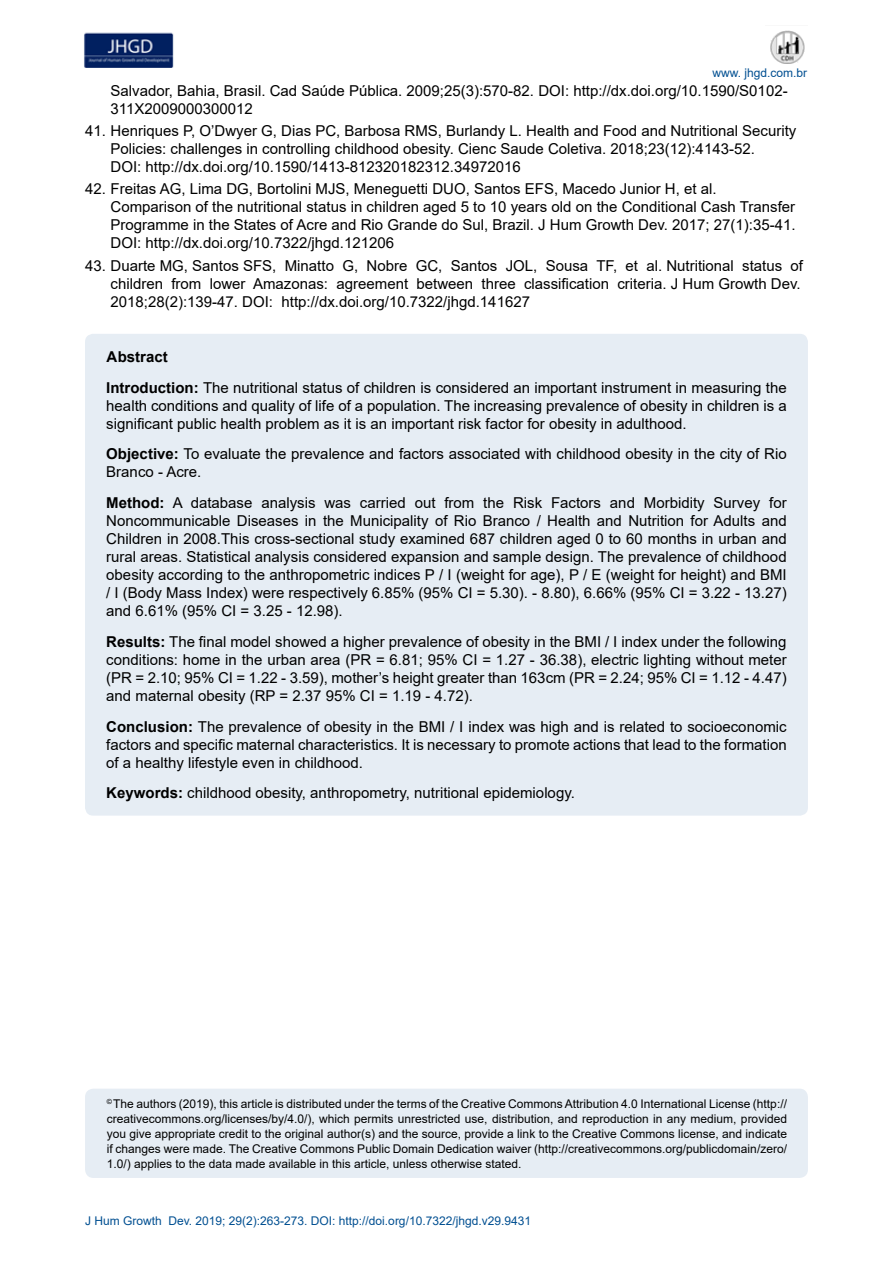
<style>
.page{position:relative;width:893px;height:1263px;background:#fff}
.page>*{position:absolute;margin:0;border:0;box-sizing:border-box;transform-origin:0 0}
.t1{font:15px/18px "Arial";color:#000}
.t2{font:12px/15px "Arial";color:#000;text-align:justify}
.t3{font:12px "Arial";color:#004f91}
.s1{font-weight:700}
</style>
<div class="page">
<img style="left:84px;top:32px;width:90px;height:36px">
<img style="left:770px;top:30px;width:35px;height:34px">
<div style="left:85px;top:1089px;width:723px;height:89px;background:#e6edf4;border-radius:9px"></div>
<div style="left:85px;top:334px;width:723px;height:482px;background:#e6edf4;border-radius:8px"></div>
<p class="t3" style="left:712px;top:64px;width:96px">www. jhgd.com.br</p>
<p class="t1" style="left:111px;top:82px;width:679px">Salvador, Bahia, Brasil. Cad Saúde Pública. 2009;25(3):570-82. DOI: http://dx.doi.org/10.1590/S0102-<br>311X2009000300012</p>
<p class="t1" style="left:111px;top:122px;width:687px;text-indent:-26px">41. Henriques P, O’Dwyer G, Dias PC, Barbosa RMS, Burlandy L. Health and Food and Nutritional Security<br>Policies: challenges in controlling childhood obesity. Cienc Saude Coletiva. 2018;23(12):4143-52.<br>DOI: http://dx.doi.org/10.1590/1413-812320182312.34972016</p>
<p class="t1" style="left:111px;top:180px;width:687px;text-indent:-26px">42. Freitas AG, Lima DG, Bortolini MJS, Meneguetti DUO, Santos EFS, Macedo Junior H, et al.<br>Comparison of the nutritional status in children aged 5 to 10 years old on the Conditional Cash Transfer Programme in the States of Acre and Rio Grande do Sul, Brazil. J Hum Growth Dev. 2017; 27(1):35-41.<br>DOI: http://dx.doi.org/10.7322/jhgd.121206</p>
<p class="t1" style="left:111px;top:256px;width:694px;text-indent:-26px">43. Duarte MG, Santos SFS, Minatto G, Nobre GC, Santos JOL, Sousa TF, et al. Nutritional status of children from lower Amazonas: agreement between three classification criteria. J Hum Growth Dev.<br>2018;28(2):139-47. DOI: http://dx.doi.org/10.7322/jhgd.141627</p>
<p class="t1" style="left:106px;top:341px;width:682px;line-height:30.8px"><span class="s1">Abstract<br>Introduction:</span> The nutritional status of children is considered an important instrument in measuring the</p>
<p class="t1" style="left:106px;top:396px;width:682px">health conditions and quality of life of a population. The increasing prevalence of obesity in children is a significant public health problem as it is an important risk factor for obesity in adulthood.</p>
<p class="t1" style="left:106px;top:445px;width:682px"><span class="s1">Objective:</span> To evaluate the prevalence and factors associated with childhood obesity in the city of Rio<br>Branco - Acre.</p>
<p class="t1" style="left:106px;top:494px;width:682px;text-align:justify"><span class="s1">Method:</span> A database analysis was carried out from the Risk Factors and Morbidity Survey for Noncommunicable Diseases in the Municipality of Rio Branco / Health and Nutrition for Adults and Children in 2008.This cross-sectional study examined 687 children aged 0 to 60 months in urban and rural areas. Statistical analysis considered expansion and sample design. The prevalence of childhood obesity according to the anthropometric indices P / I (weight for age), P / E (weight for height) and BMI / I (Body Mass Index) were respectively 6.85% (95% CI = 5.30). - 8.80), 6.66% (95% CI = 3.22 - 13.27) and 6.61% (95% CI = 3.25 - 12.98).</p>
<p class="t1" style="left:106px;top:632px;width:682px;text-align:justify"><span class="s1">Results:</span> The final model showed a higher prevalence of obesity in the BMI / I index under the following conditions: home in the urban area (PR = 6.81; 95% CI = 1.27 - 36.38), electric lighting without meter (PR = 2.10; 95% CI = 1.22 - 3.59), mother’s height greater than 163cm (PR = 2.24; 95% CI = 1.12 - 4.47) and maternal obesity (RP = 2.37 95% CI = 1.19 - 4.72).</p>
<p class="t1" style="left:106px;top:717px;width:682px;text-align:justify"><span class="s1">Conclusion:</span> The prevalence of obesity in the BMI / I index was high and is related to socioeconomic factors and specific maternal characteristics. It is necessary to promote actions that lead to the formation of a healthy lifestyle even in childhood.</p>
<p class="t1" style="left:106px;top:784px;width:470px"><span class="s1">Keywords:</span> childhood obesity, anthropometry, nutritional epidemiology.</p>
<p class="t2" style="left:107px;top:1096px;width:682px"><sup>©</sup> The authors (2019), this article is distributed under the terms of the Creative Commons Attribution 4.0 International License (http:// creativecommons.org/licenses/by/4.0/), which permits unrestricted use, distribution, and reproduction in any medium, provided you give appropriate credit to the original author(s) and the source, provide a link to the Creative Commons license, and indicate if changes were made. The Creative Commons Public Domain Dedication waiver (http://creativecommons.org/publicdomain/zero/ 1.0/) applies to the data made available in this article, unless otherwise stated.</p>
<p class="t3" style="left:85px;top:1212px;width:448px">J Hum Growth Dev. 2019; 29(2):263-273. DOI: http://doi.org/10.7322/jhgd.v29.9431</p>
</div>
